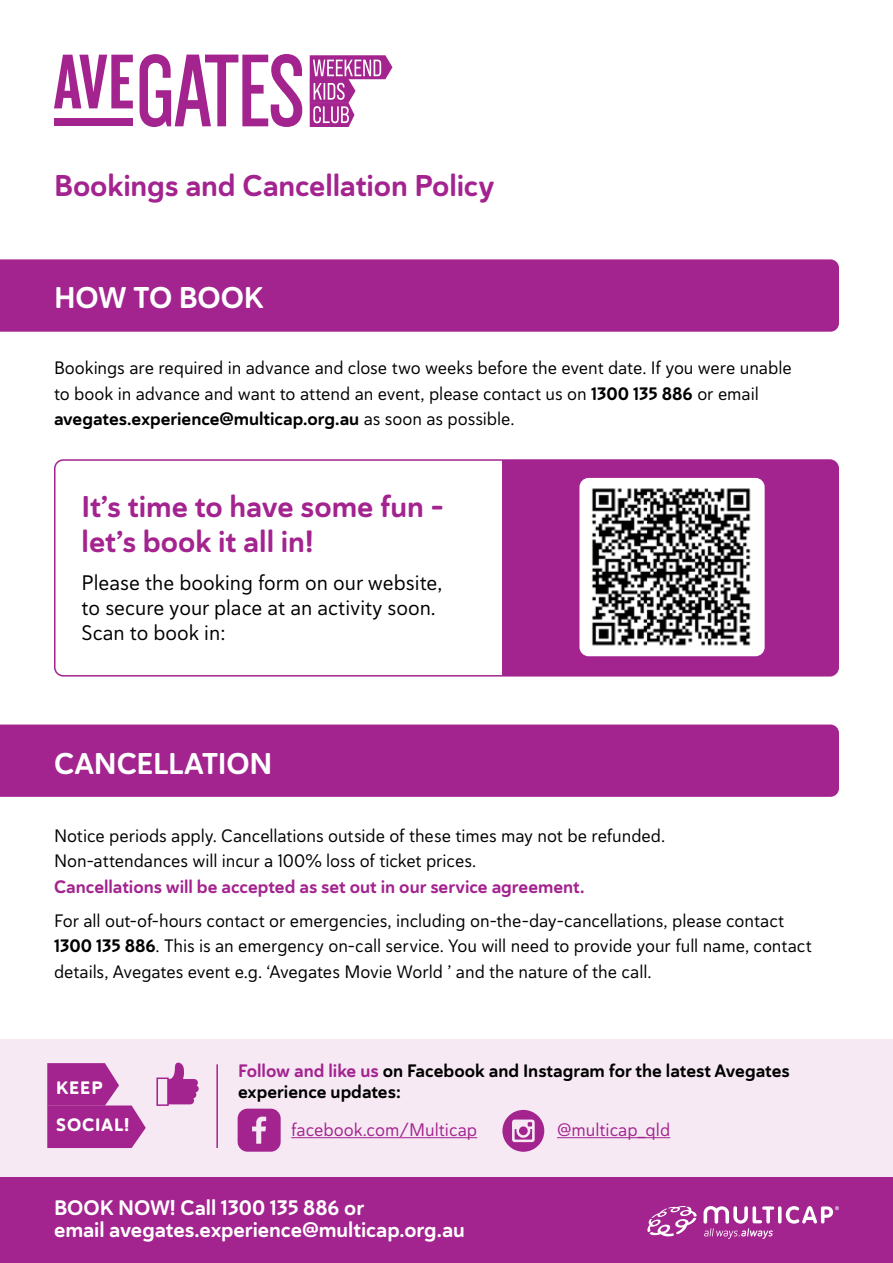
<style>
.page{position:relative;width:893px;height:1263px;background:#fff}
.page>*{position:absolute;margin:0;border:0;box-sizing:border-box;transform-origin:0 0}
.t1{font:30px/34.5px "Haboro Soft Nor Bol";letter-spacing:-.005em;color:#a3238f}
.t2{font:30px "Haboro Soft Nor Bol";letter-spacing:-.005em;color:#fff}
.t3{font:21px/25.2px "Haboro Soft Nor Reg";color:#000}
.t4{font:21px/22.5px "Haboro Soft Nor Bol";letter-spacing:-.005em;color:#fff}
.t5{font:18px/25.5px "Haboro Soft Nor Reg";letter-spacing:-.005em;color:#000}
.t6{font:18px/21.6px "Haboro Soft Nor Bol";color:#000}
.t7{font:18px "Haboro Soft Nor Bol";letter-spacing:-.005em;color:#a3238f}
.t8{font:18px "Haboro Soft Nor Reg";color:#a3238f}
.t9{font:18px/36.6px "Haboro Soft Nor Ex B";letter-spacing:.045em;color:#fff}
.s1{font-family:"Haboro Soft Nor Bol"}
.s2{font-family:"Haboro Soft Nor Reg"}
.s3{color:#a3238f}
</style>
<div class="page">
<div style="left:0;top:1039px;width:893px;height:155px;background:#f6e9f4"></div>
<svg style="left:238px;top:1109px;width:43px;height:43px;background:#b0429f"></svg>
<svg style="left:47px;top:1063px;width:99px;height:85px"></svg>
<svg style="left:156px;top:1062px;width:43px;height:44px"></svg>
<hr style="left:216px;top:1064px;width:2px;height:84px;background:#a3238f">
<div style="left:54px;top:118px;width:79px;height:8px;background:#a3238f"></div>
<svg style="left:54px;top:55px;width:79px;height:53px"></svg>
<svg style="left:310px;top:55px;width:82px;height:72px"></svg>
<svg style="left:140px;top:54px;width:163px;height:73px"></svg>
<div style="left:0;top:1178px;width:893px;height:85px;background:#a3238f"></div>
<svg style="left:647px;top:1206px;width:50px;height:30px"></svg>
<svg style="left:778px;top:1206px;width:4px;height:17px"></svg>
<svg style="left:786px;top:1206px;width:53px;height:18px"></svg>
<svg style="left:704px;top:1206px;width:70px;height:33px"></svg>
<div style="left:0;top:259px;width:839px;height:73px;background:#a3238f"></div>
<div style="left:0;top:724px;width:839px;height:73px;background:#a3238f"></div>
<svg style="left:502px;top:1110px;width:42px;height:42px"></svg>
<hr style="left:291px;top:1137px;width:186px;height:1px;background:#a3238f">
<hr style="left:557px;top:1137px;width:113px;height:1px;background:#a3238f">
<div style="left:502px;top:460px;width:336px;height:216px;background:#a3238f"></div>
<div style="left:54px;top:459px;width:785px;height:217px;border:2px solid #a3238f;border-radius:9px"></div>
<div style="left:579px;top:478px;width:186px;height:178px;background:#fff;border-radius:9px"></div>
<img style="left:592px;top:488px;width:159px;height:158px">
<h1 class="t1" style="left:54px;top:169px;width:442px">Bookings and Cancellation Policy</h1>
<h1 class="t2" style="left:54px;top:278px;width:211px">HOW TO BOOK</h1>
<p class="t5" style="left:54px;top:355px;width:739px">Bookings are required in advance and close two weeks before the event date. If you were unable to book in advance and want to attend an event, please contact us on <span class="s1">1300 135 886</span> or email</p>
<p class="t6" style="left:54px;top:408px;width:462px">avegates.experience@multicap.org.au <span class="s2">as soon as possible.</span></p>
<h1 class="t1" style="left:82px;top:489px;width:364px">It’s time to have some fun – let’s book it all in!</h1>
<p class="t3" style="left:82px;top:569px;width:362px">Please the booking form on our website, to secure your place at an activity soon.<br>Scan to book in:</p>
<h1 class="t2" style="left:54px;top:743px;width:220px">CANCELLATION</h1>
<p class="t5" style="left:54px;top:823px;width:613px">Notice periods apply. Cancellations outside of these times may not be refunded.<br>Non-attendances will incur a 100% loss of ticket prices.</p>
<p class="t7" style="left:54px;top:875px;width:532px">Cancellations will be accepted as set out in our service agreement.</p>
<p class="t5" style="left:54px;top:908px;width:759px">For all out-of-hours contact or emergencies, including on-the-day-cancellations, please contact<br><span class="s1">1300 135 886</span>. This is an emergency on-call service. You will need to provide your full name, contact details, Avegates event e.g. ‘Avegates Movie World ’ and the nature of the call.</p>
<p class="t9" style="left:56px;top:1069px;width:75px">KEEP<br>SOCIAL!</p>
<p class="t6" style="left:238px;top:1059px;width:553px"><span class="s3">Follow and like us</span> on Facebook and Instagram for the latest Avegates experience updates:</p>
<p class="t8" style="left:291px;top:1118px;width:187px">facebook.com/Multicap</p>
<p class="t8" style="left:557px;top:1118px;width:115px">@multicap_qld</p>
<p class="t4" style="left:54px;top:1196px;width:412px">BOOK NOW! Call 1300 135 886 or<br>email avegates.experience@multicap.org.au</p>
</div>
